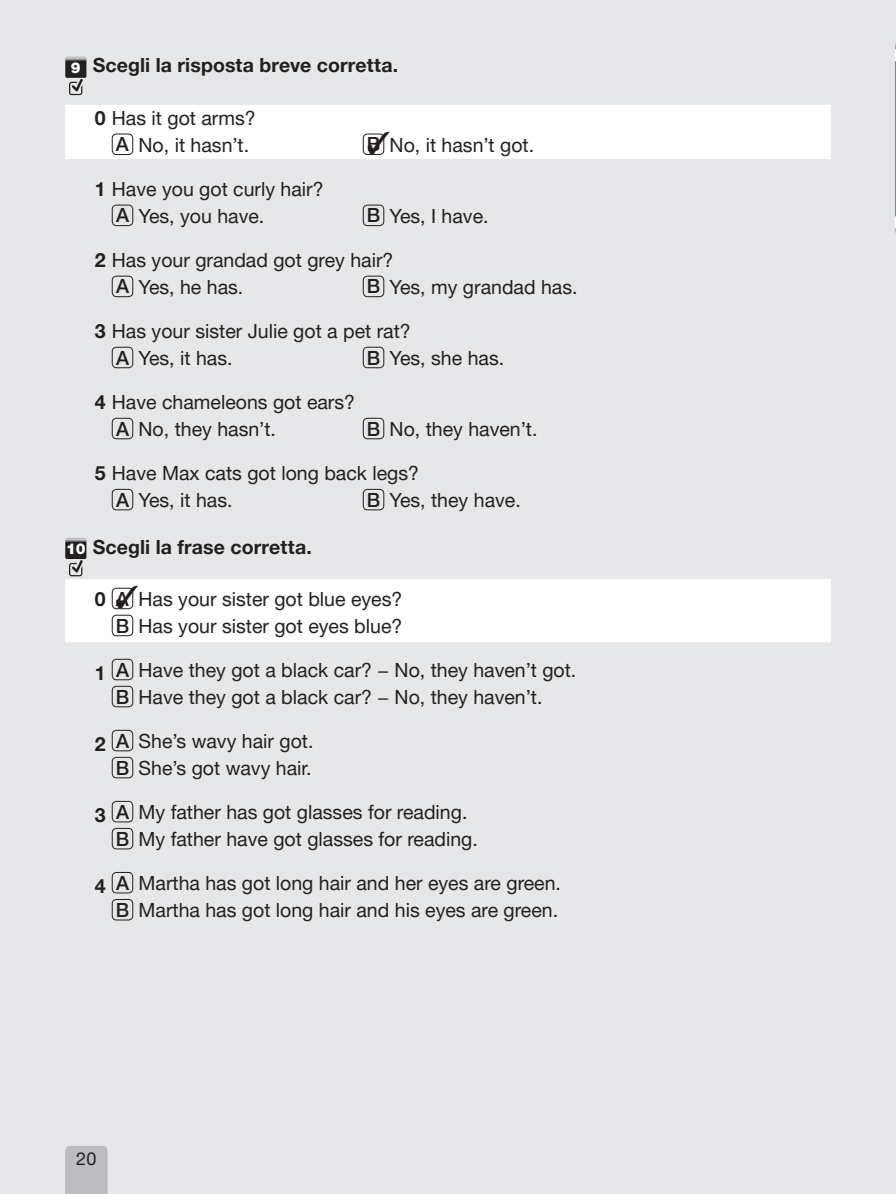
<style>
.page{position:relative;width:896px;height:1194px;background:#fff}
.page>*{position:absolute;margin:0;border:0;box-sizing:border-box;transform-origin:0 0}
.t1{font:19.5px/27px "Helvetica Neue LT Std";color:#231f20}
.t2{font:700 19.5px "Helvetica Neue LT Std";letter-spacing:.005em;color:#231f20}
.t3{font:18px "Helvetica Neue LT Std";color:#231f20}
.s1{font-weight:900;font-size:14.7px;color:#fff}
.s2{font-weight:700}
.s3{font-weight:500}
</style>
<div class="page">
<div style="left:873px;top:0;width:22px;height:1193px;background:#e6e7e9"></div>
<div style="left:0;top:0;width:894px;height:1193px;background:#e6e7e9"></div>
<div style="left:65px;top:105px;width:765px;height:54px;background:#fff"></div>
<div style="left:65px;top:579px;width:765px;height:63px;background:#fff"></div>
<svg style="left:65px;top:57px;width:21px;height:38px"></svg>
<div style="left:112px;top:134px;width:21px;height:21px;border:1px solid #231f20;border-radius:4px"></div>
<div style="left:363px;top:134px;width:21px;height:21px;border:1px solid #231f20;border-radius:4px"></div>
<div style="left:112px;top:205px;width:21px;height:21px;border:1px solid #231f20;border-radius:4px"></div>
<div style="left:363px;top:205px;width:21px;height:21px;border:1px solid #231f20;border-radius:4px"></div>
<div style="left:112px;top:276px;width:21px;height:21px;border:1px solid #231f20;border-radius:4px"></div>
<div style="left:363px;top:276px;width:21px;height:21px;border:1px solid #231f20;border-radius:4px"></div>
<div style="left:112px;top:347px;width:21px;height:21px;border:1px solid #231f20;border-radius:4px"></div>
<div style="left:363px;top:347px;width:21px;height:21px;border:1px solid #231f20;border-radius:4px"></div>
<div style="left:112px;top:418px;width:21px;height:21px;border:1px solid #231f20;border-radius:4px"></div>
<div style="left:363px;top:418px;width:21px;height:21px;border:1px solid #231f20;border-radius:4px"></div>
<div style="left:112px;top:489px;width:21px;height:21px;border:1px solid #231f20;border-radius:4px"></div>
<div style="left:363px;top:489px;width:21px;height:21px;border:1px solid #231f20;border-radius:4px"></div>
<svg style="left:65px;top:538px;width:21px;height:38px"></svg>
<div style="left:112px;top:587px;width:21px;height:22px;border:1px solid #231f20;border-radius:4px"></div>
<div style="left:112px;top:614px;width:21px;height:22px;border:1px solid #231f20;border-radius:4px"></div>
<div style="left:112px;top:658px;width:21px;height:22px;border:1px solid #231f20;border-radius:4px"></div>
<div style="left:112px;top:685px;width:21px;height:22px;border:1px solid #231f20;border-radius:4px"></div>
<div style="left:112px;top:729px;width:21px;height:22px;border:1px solid #231f20;border-radius:4px"></div>
<div style="left:112px;top:756px;width:21px;height:22px;border:1px solid #231f20;border-radius:4px"></div>
<div style="left:112px;top:800px;width:21px;height:22px;border:1px solid #231f20;border-radius:4px"></div>
<div style="left:112px;top:827px;width:21px;height:22px;border:1px solid #231f20;border-radius:4px"></div>
<div style="left:112px;top:871px;width:21px;height:22px;border:1px solid #231f20;border-radius:4px"></div>
<div style="left:112px;top:898px;width:21px;height:22px;border:1px solid #231f20;border-radius:4px"></div>
<div style="left:65px;top:1146px;width:43px;height:47px;background:#bcbdc0"></div>
<svg style="left:368px;top:133px;width:17px;height:21px"></svg>
<svg style="left:116px;top:587px;width:18px;height:21px"></svg>
<p class="t2" style="left:71px;top:53px;width:329px"><span class="s1">9</span> Scegli la risposta breve corretta.</p>
<p class="t1" style="left:116px;top:104px;width:141px;text-indent:-21px"><span class="s2">0</span> Has it got arms?<br><span class="s3">A</span> No, it hasn’t.</p>
<p class="t1" style="left:367px;top:131px;width:169px"><span class="s3">B</span> No, it hasn’t got.</p>
<p class="t1" style="left:116px;top:175px;width:209px;text-indent:-21px"><span class="s2">1</span> Have you got curly hair?<br><span class="s3">A</span> Yes, you have.</p>
<p class="t1" style="left:367px;top:202px;width:123px"><span class="s3">B</span> Yes, I have.</p>
<p class="t1" style="left:116px;top:246px;width:279px;text-indent:-21px"><span class="s2">2</span> Has your grandad got grey hair?<br><span class="s3">A</span> Yes, he has.</p>
<p class="t1" style="left:367px;top:273px;width:212px"><span class="s3">B</span> Yes, my grandad has.</p>
<p class="t1" style="left:116px;top:317px;width:296px;text-indent:-21px"><span class="s2">3</span> Has your sister Julie got a pet rat?<br><span class="s3">A</span> Yes, it has.</p>
<p class="t1" style="left:367px;top:344px;width:139px"><span class="s3">B</span> Yes, she has.</p>
<p class="t1" style="left:116px;top:388px;width:240px;text-indent:-21px"><span class="s2">4</span> Have chameleons got ears?<br><span class="s3">A</span> No, they hasn’t.</p>
<p class="t1" style="left:367px;top:415px;width:172px"><span class="s3">B</span> No, they haven’t.</p>
<p class="t1" style="left:116px;top:459px;width:304px;text-indent:-21px"><span class="s2">5</span> Have Max cats got long back legs?<br><span class="s3">A</span> Yes, it has.</p>
<p class="t1" style="left:367px;top:486px;width:155px"><span class="s3">B</span> Yes, they have.</p>
<p class="t2" style="left:66px;top:534px;width:247px"><span class="s1">10</span> Scegli la frase corretta.</p>
<p class="t1" style="left:95px;top:585px;width:309px;text-align:right"><span class="s2">0</span> <span class="s3">A</span> Has your sister got blue eyes?<br><span class="s3">B</span> Has your sister got eyes blue?</p>
<p class="t1" style="left:116px;top:656px;width:462px;text-indent:-21px"><span class="s2">1</span> <span class="s3">A</span> Have they got a black car? − No, they haven’t got.<br><span class="s3">B</span> Have they got a black car? − No, they haven’t.</p>
<p class="t1" style="left:95px;top:727px;width:220px;text-align:right"><span class="s2">2</span> <span class="s3">A</span> She’s wavy hair got.<br><span class="s3">B</span> She’s got wavy hair.</p>
<p class="t1" style="left:116px;top:798px;width:363px;text-indent:-21px"><span class="s2">3</span> <span class="s3">A</span> My father has got glasses for reading.<br><span class="s3">B</span> My father have got glasses for reading.</p>
<p class="t1" style="left:95px;top:869px;width:467px;text-align:right"><span class="s2">4</span> <span class="s3">A</span> Martha has got long hair and her eyes are green.<br><span class="s3">B</span> Martha has got long hair and his eyes are green.</p>
<p class="t3" style="left:76px;top:1147px;width:22px">20</p>
</div>
